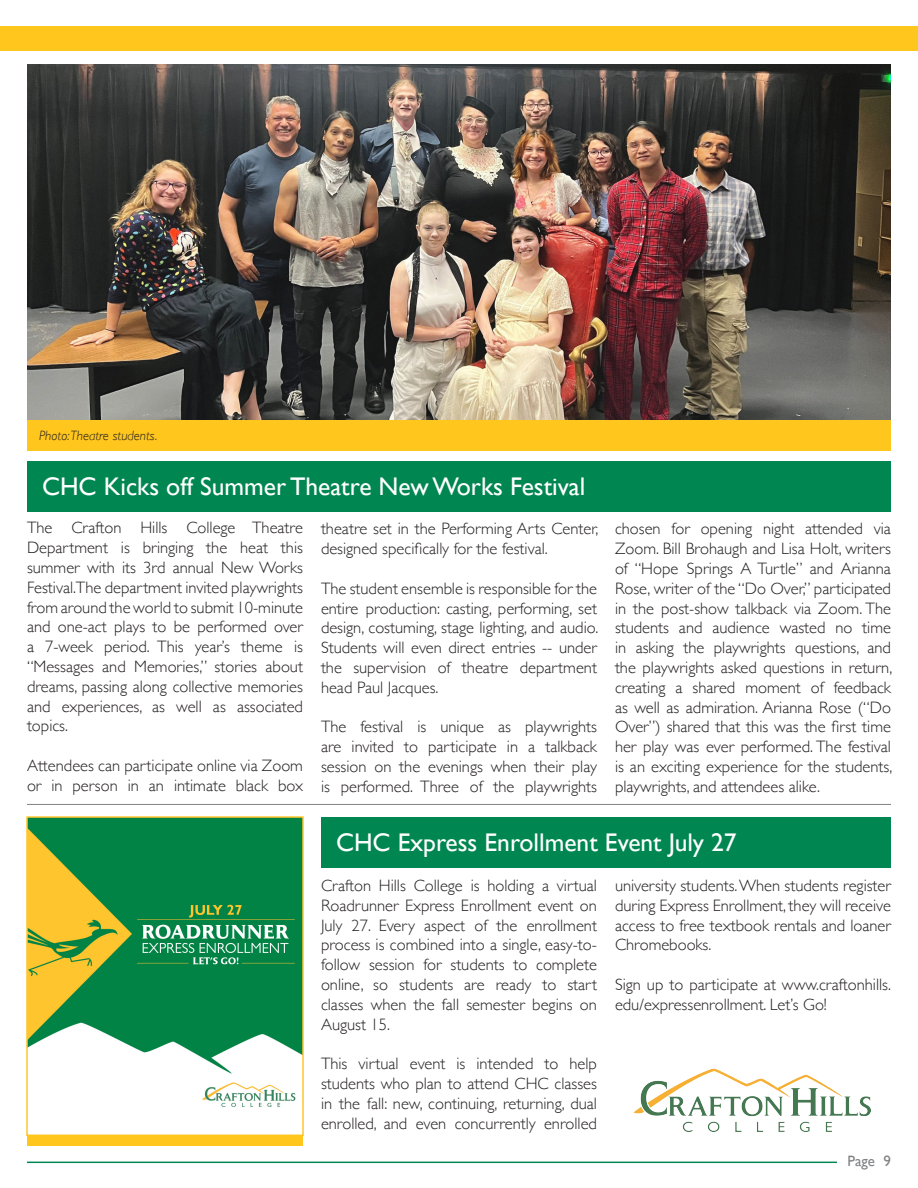
<style>
.page{position:relative;width:918px;height:1188px;background:#fff}
.page>*{position:absolute;margin:0;border:0;box-sizing:border-box;transform-origin:0 0}
.t1{font:25.5px "Gill Sans";color:#fff}
.t2{font:300 16.5px/19.8px "Gill Sans";color:#231f20;text-align:justify}
.t3{font:15px "Gill Sans";color:#808285}
.t4{font:italic 300 13.5px "Gill Sans";color:#231f20}
</style>
<div class="page">
<img style="left:29px;top:819px;width:272px;height:288px">
<div style="left:26px;top:816px;width:278px;height:320px;border:2px solid #fec52e"></div>
<img style="left:27px;top:65px;width:864px;height:355px">
<hr style="left:27px;top:804px;width:864px;height:1px;background:#808285">
<div style="left:0;top:27px;width:918px;height:24px;background:#ffc61e"></div>
<hr style="left:27px;top:1162px;width:810px;height:1px;background:#008751">
<div style="left:321px;top:817px;width:570px;height:51px;background:#008751"></div>
<div style="left:27px;top:461px;width:864px;height:51px;background:#008751"></div>
<div style="left:27px;top:1135px;width:276px;height:11px;background:#ffc61e"></div>
<div style="left:27px;top:420px;width:864px;height:31px;background:#ffc61e"></div>
<img style="left:633px;top:1069px;width:237px;height:62px">
<p class="t4" style="left:39px;top:428px;width:120px">Photo: Theatre students.</p>
<p class="t1" style="left:42px;top:472px;width:545px">CHC Kicks off Summer Theatre New Works Festival</p>
<p class="t2" style="left:27px;top:517px;width:278px">The Crafton Hills College Theatre Department is bringing the heat this summer with its 3rd annual New Works Festival.The department invited playwrights from around the world to submit 10-minute and one-act plays to be performed over a 7-week period. This year’s theme is “Messages and Memories,” stories about dreams, passing along collective memories and experiences, as well as associated topics.</p>
<p class="t2" style="left:27px;top:755px;width:278px">Attendees can participate online via Zoom or in person in an intimate black box</p>
<p class="t2" style="left:321px;top:518px;width:279px">theatre set in the Performing Arts Center, designed specifically for the festival.</p>
<p class="t2" style="left:321px;top:578px;width:279px">The student ensemble is responsible for the entire production: casting, performing, set design, costuming, stage lighting, and audio.<br>Students will even direct entries -- under the supervision of theatre department head Paul Jacques.</p>
<p class="t2" style="left:321px;top:716px;width:278px">The festival is unique as playwrights are invited to participate in a talkback session on the evenings when their play is performed. Three of the playwrights</p>
<p class="t1" style="left:336px;top:828px;width:402px">CHC Express Enrollment Event July 27</p>
<p class="t2" style="left:615px;top:518px;width:279px">chosen for opening night attended via Zoom. Bill Brohaugh and Lisa Holt, writers of “Hope Springs A Turtle” and Arianna Rose, writer of the “Do Over,” participated in the post-show talkback via Zoom. The students and audience wasted no time in asking the playwrights questions, and the playwrights asked questions in return, creating a shared moment of feedback as well as admiration. Arianna Rose (“Do Over”) shared that this was the first time her play was ever performed. The festival is an exciting experience for the students, playwrights, and attendees alike.</p>
<p class="t2" style="left:321px;top:875px;width:278px">Crafton Hills College is holding a virtual Roadrunner Express Enrollment event on July 27. Every aspect of the enrollment process is combined into a single, easy-to&shy;follow session for students to complete online, so students are ready to start classes when the fall semester begins on August 15.</p>
<p class="t2" style="left:321px;top:1053px;width:278px">This virtual event is intended to help students who plan to attend CHC classes in the fall: new, continuing, returning, dual enrolled, and even concurrently enrolled</p>
<p class="t2" style="left:615px;top:875px;width:278px">university students. When students register during Express Enrollment, they will receive access to free textbook rentals and loaner Chromebooks.</p>
<p class="t2" style="left:615px;top:974px;width:278px">Sign up to participate at www.craftonhills. edu/expressenrollment. Let’s Go!</p>
<p class="t3" style="left:848px;top:1152px;width:45px">Page 9</p>
</div>
